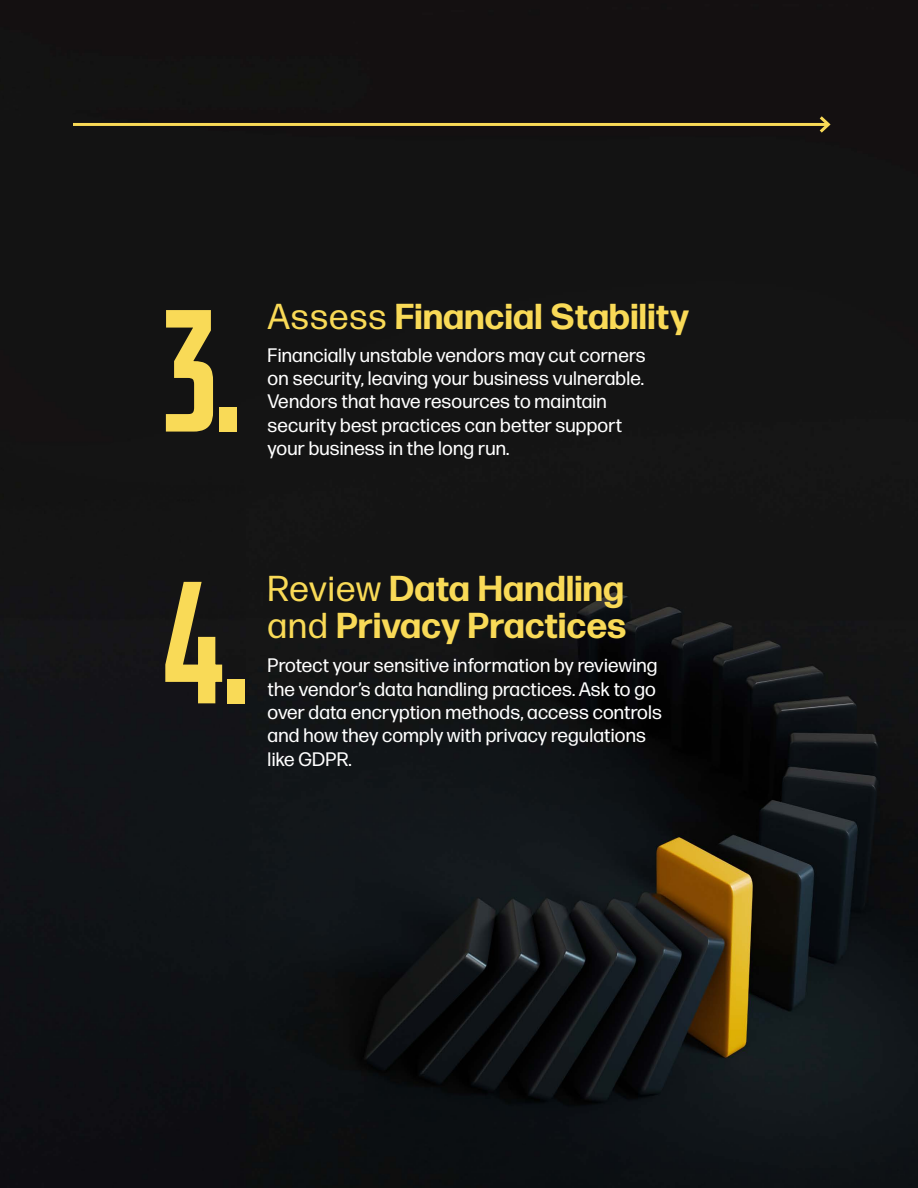
<style>
.page{position:relative;width:918px;height:1188px;background:#fff}
.page>*{position:absolute;margin:0;border:0;box-sizing:border-box;transform-origin:0 0}
.t1{font:900 178.65px/271.8px "Co Fo Peshka VF 0";color:#f9da57}
.t2{font:700 36px/37.5px "Forma DJR Display";letter-spacing:.03em;color:#f9da57}
.t3{font:19.5px/23.4px "Forma DJR Text";letter-spacing:.01em;color:#fff}
.s1{font-family:"Forma DJR Text";font-weight:400}
</style>
<div class="page">
<img style="left:0;top:0;width:918px;height:1188px">
<hr style="left:73px;top:123px;width:755px;height:3px;background:#f9da57">
<svg style="left:817px;top:113px;width:16px;height:23px"></svg>
<h1 class="t1" style="left:163px;top:237px;width:86px">3.<br>4.</h1>
<h2 class="t2" style="left:268px;top:297px;width:423px"><span class="s1">Assess</span> Financial Stability</h2>
<p class="t3" style="left:268px;top:342px;width:380px">Financially unstable vendors may cut corners on security, leaving your business vulnerable.<br>Vendors that have resources to maintain security best practices can better support your business in the long run.</p>
<h2 class="t2" style="left:268px;top:569px;width:360px"><span class="s1">Review</span> Data Handling <span class="s1">and</span> Privacy Practices</h2>
<p class="t3" style="left:268px;top:653px;width:396px">Protect your sensitive information by reviewing the vendor’s data handling practices. Ask to go over data encryption methods, access controls and how they comply with privacy regulations like GDPR.</p>
</div>
